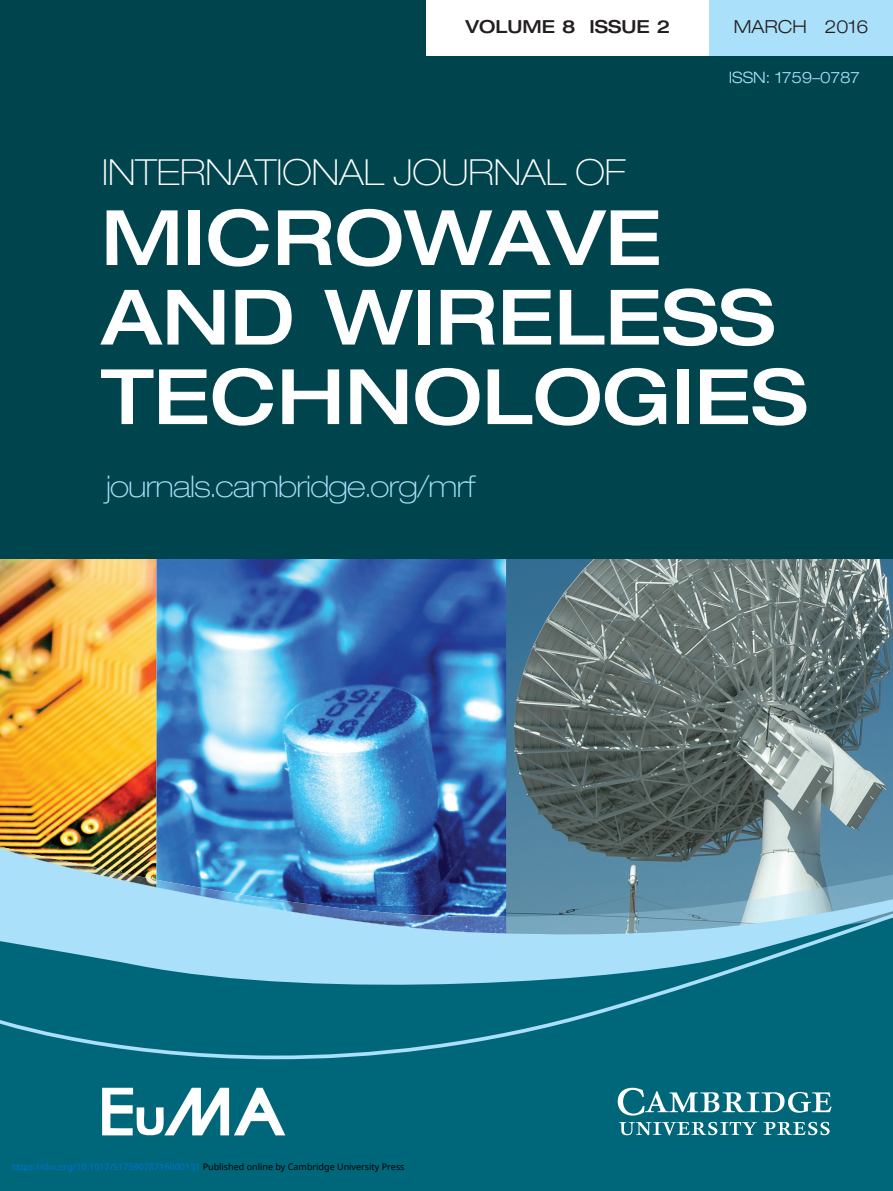
<style>
.page{position:relative;width:893px;height:1191px;background:#fff}
.page>*{position:absolute;margin:0;border:0;box-sizing:border-box;transform-origin:0 0}
.t1{font:500 expanded 76.5px/79.5px "Helvetica Neue";color:#fff}
.t2{font:100 expanded 36px "Helvetica Neue";color:#fff}
.t3{font:100 expanded 30px "Helvetica Neue";letter-spacing:-.025em;color:#aae0f9}
.t4{font:500 expanded 18px "Helvetica Neue";color:#231f20}
.t5{font:300 expanded 18px "Helvetica Neue";color:#231f20}
.t6{font:300 expanded 15.75px "Helvetica Neue";color:#aae0f9}
.t7{font:9px "Noto Sans";color:#0172cf}
.s1{color:#000}
</style>
<div class="page">
<div style="left:0;top:0;width:893px;height:561px;background:#00444e"></div>
<img style="left:506px;top:560px;width:387px;height:263px">
<img style="left:1px;top:560px;width:156px;height:263px">
<img style="left:157px;top:560px;width:349px;height:263px">
<div style="left:1px;top:1059px;width:892px;height:132px;background:#00677a"></div>
<div style="left:1px;top:1000px;width:892px;height:59px;background:#00677a"></div>
<svg style="left:1px;top:823px;width:892px;height:177px;background:#649cb5"></svg>
<svg style="left:618px;top:1087px;width:214px;height:28px"></svg>
<svg style="left:619px;top:1121px;width:138px;height:14px;background:#4c94a1"></svg>
<svg style="left:764px;top:1121px;width:66px;height:14px"></svg>
<svg style="left:102px;top:1087px;width:183px;height:49px"></svg>
<div style="left:427px;top:0;width:282px;height:55px;background:#fff"></div>
<div style="left:709px;top:0;width:184px;height:55px;background:#aae0f9"></div>
<hr style="left:0;top:0;width:1px;height:1191px;background:#00444e">
<p class="t4" style="left:466px;top:20px;width:206px">VOLUME 8 ISSUE 2</p>
<p class="t5" style="left:734px;top:20px;width:136px">MARCH 2016</p>
<p class="t6" style="left:729px;top:72px;width:133px">ISSN: 1759–0787</p>
<p class="t2" style="left:102px;top:160px;width:525px">INTERNATIONAL JOURNAL OF</p>
<p class="t1" style="left:101px;top:205px;width:708px">MICROWAVE<br>AND WIRELESS<br>TECHNOLOGIES</p>
<p class="t3" style="left:106px;top:476px;width:371px">journals.cambridge.org/mrf</p>
<p class="t7" style="left:12px;top:1160px;width:394px">https://doi.org/10.1017/S1759078716000131 <span class="s1">Published online by Cambridge University Press</span></p>
</div>
